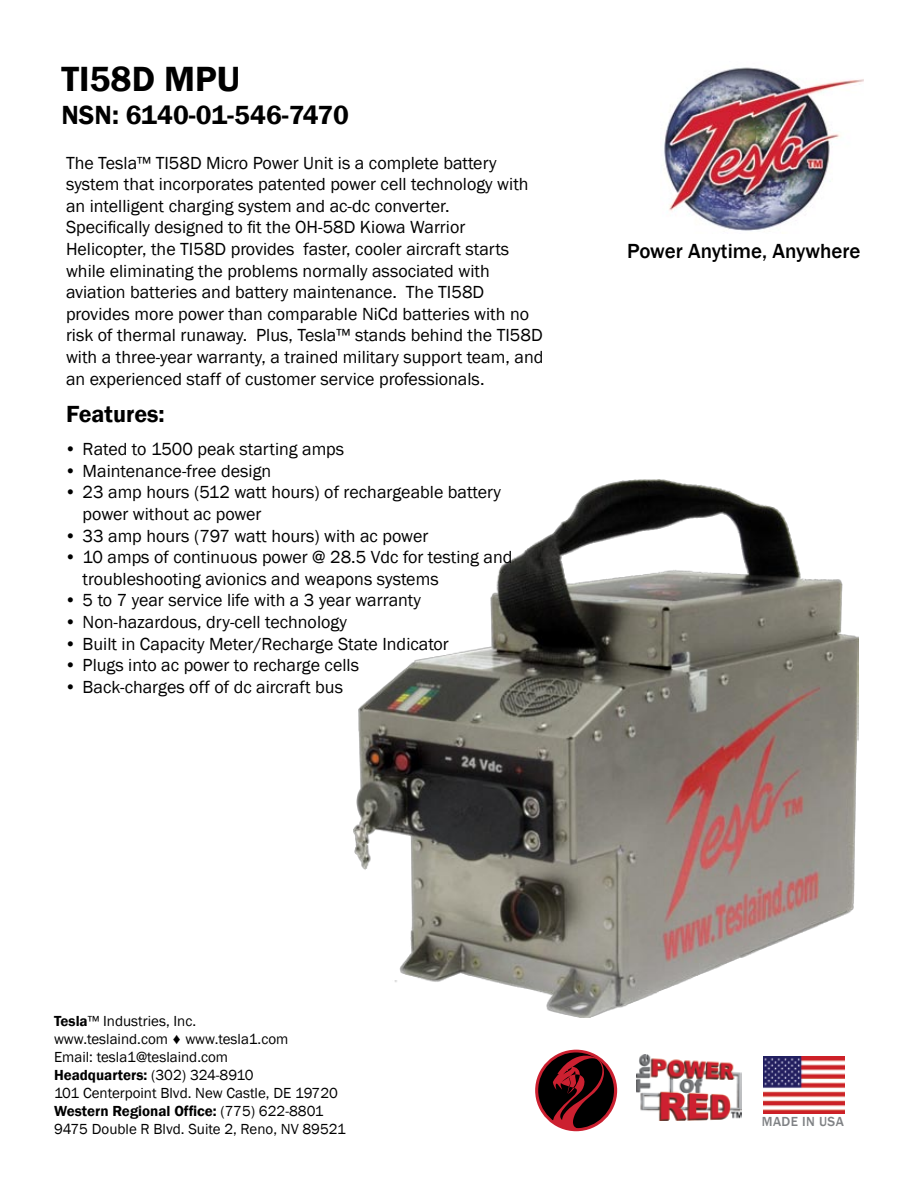
<style>
.page{position:relative;width:918px;height:1188px;background:#fff}
.page>*{position:absolute;margin:0;border:0;box-sizing:border-box;transform-origin:0 0}
.t1{font:600 36px "Franklin Gothic";color:#000}
.t2{font:600 27px "Franklin Gothic";color:#000}
.t3{font:600 24px "Franklin Gothic";color:#000}
.t4{font:500 21px "Franklin Gothic";color:#000}
.t5{font:18px/21.6px "Franklin Gothic";color:#000}
.t6{font:15px/18px "Franklin Gothic";color:#000}
.t7{font:500 13.5px "Franklin Gothic";letter-spacing:.03em;color:#808285}
.s1{font-weight:600}
</style>
<div class="page">
<img style="left:664px;top:67px;width:200px;height:164px">
<svg style="left:535px;top:1050px;width:82px;height:81px"></svg>
<div style="left:538px;top:1052px;width:76px;height:76px;background:#000;border-radius:50%"></div>
<svg style="left:553px;top:1055px;width:51px;height:75px"></svg>
<img style="left:637px;top:1055px;width:105px;height:66px">
<img style="left:763px;top:1057px;width:81px;height:57px">
<img style="left:354px;top:479px;width:505px;height:538px">
<h1 class="t1" style="left:62px;top:57px;width:180px">TI58D MPU</h1>
<h2 class="t2" style="left:62px;top:98px;width:289px">NSN: 6140-01-546-7470</h2>
<p class="t5" style="left:66px;top:152px;width:479px">The Tesla™ TI58D Micro Power Unit is a complete battery system that incorporates patented power cell technology with an intelligent charging system and ac-dc converter.<br>Specifically designed to fit the OH-58D Kiowa Warrior Helicopter, the TI58D provides faster, cooler aircraft starts while eliminating the problems normally associated with aviation batteries and battery maintenance. The TI58D provides more power than comparable NiCd batteries with no risk of thermal runaway. Plus, Tesla™ stands behind the TI58D with a three-year warranty, a trained military support team, and an experienced staff of customer service professionals.</p>
<h3 class="t3" style="left:66px;top:399px;width:100px">Features:</h3>
<p class="t5" style="left:65px;top:439px;width:281px">• Rated to 1500 peak starting amps</p>
<p class="t5" style="left:65px;top:460px;width:208px">• Maintenance-free design</p>
<p class="t5" style="left:83px;top:482px;width:420px;text-indent:-18px">• 23 amp hours (512 watt hours) of rechargeable battery power without ac power</p>
<p class="t5" style="left:65px;top:525px;width:365px">• 33 amp hours (797 watt hours) with ac power</p>
<p class="t5" style="left:83px;top:547px;width:431px;text-indent:-18px">• 10 amps of continuous power @ 28.5 Vdc for testing and troubleshooting avionics and weapons systems</p>
<p class="t5" style="left:65px;top:590px;width:358px">• 5 to 7 year service life with a 3 year warranty</p>
<p class="t5" style="left:65px;top:612px;width:284px">• Non-hazardous, dry-cell technology</p>
<p class="t5" style="left:65px;top:633px;width:386px">• Built in Capacity Meter/Recharge State Indicator</p>
<p class="t5" style="left:65px;top:655px;width:296px">• Plugs into ac power to recharge cells</p>
<p class="t5" style="left:65px;top:676px;width:280px">• Back-charges off of dc aircraft bus</p>
<p class="t4" style="left:627px;top:238px;width:235px">Power Anytime, Anywhere</p>
<p class="t6" style="left:54px;top:1012px;width:293px"><span class="s1">Tesla</span>™ Industries, Inc.<br>www.teslaind.com ♦ www.tesla1.com<br>Email: tesla1@teslaind.com<br><span class="s1">Headquarters:</span> (302) 324-8910<br>101 Centerpoint Blvd. New Castle, DE 19720<br><span class="s1">Western Regional Office:</span> (775) 622-8801<br>9475 Double R Blvd. Suite 2, Reno, NV 89521</p>
<p class="t7" style="left:762px;top:1113px;width:84px">MADE IN USA</p>
</div>
